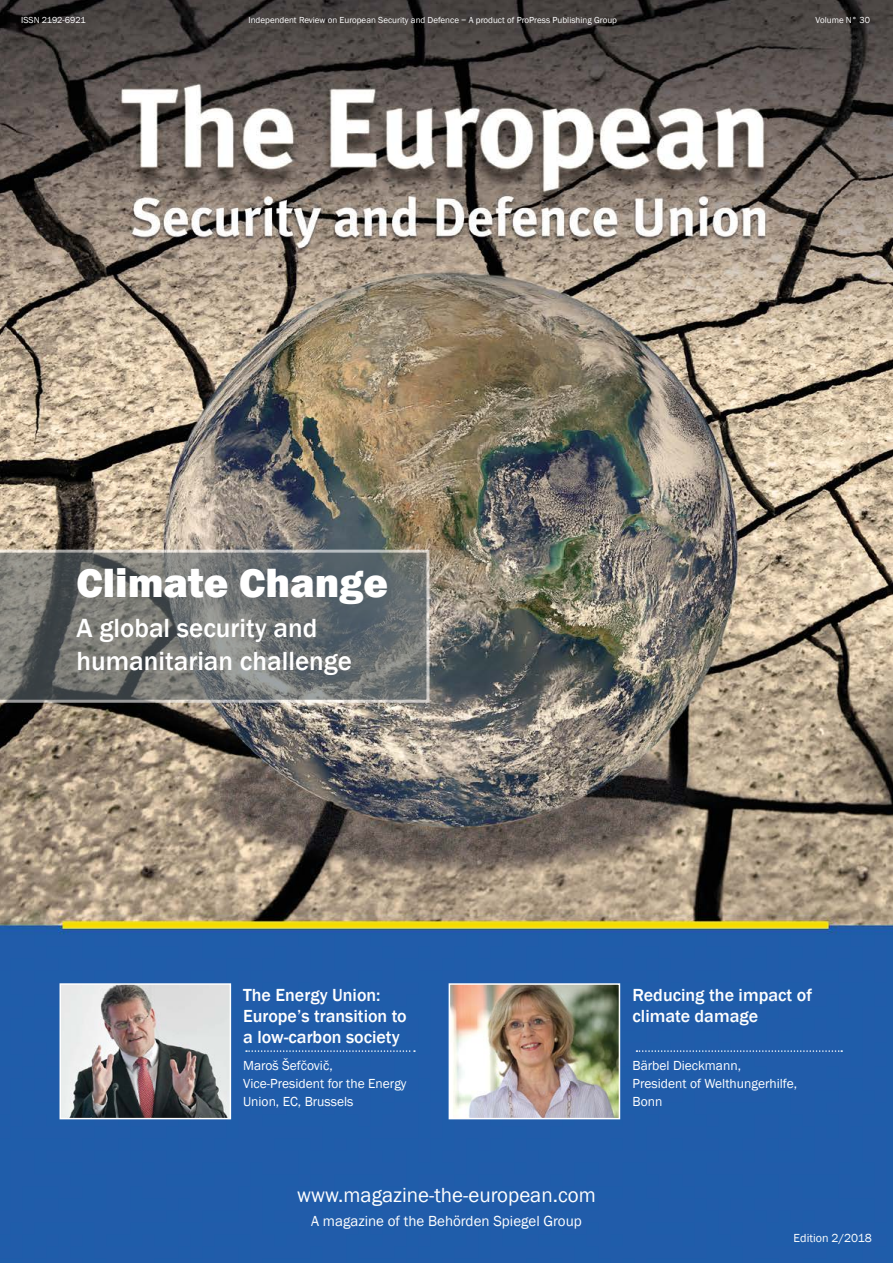
<style>
.page{position:relative;width:893px;height:1263px;background:#fff}
.page>*{position:absolute;margin:0;border:0;box-sizing:border-box;transform-origin:0 0}
.t1{font:800 42px "Franklin Gothic";color:#fff}
.t2{font:500 27px/33px "Franklin Gothic";color:#fff}
.t3{font:21px "Franklin Gothic";color:#fff}
.t4{font:500 18px/21px "Franklin Gothic";color:#fff}
.t5{font:15px "Franklin Gothic";color:#fff}
.t6{font:13.5px/18px "Franklin Gothic";color:#fff}
.t7{font:12px "Franklin Gothic";color:#fff}
.t8{font:9px "Franklin Gothic";color:#fff}
</style>
<div class="page">
<img style="left:0;top:0;width:893px;height:1263px">
<img style="left:63px;top:986px;width:165px;height:130px">
<div style="left:60px;top:983px;width:171px;height:136px;border:2px solid #fff"></div>
<img style="left:452px;top:986px;width:165px;height:130px">
<div style="left:449px;top:983px;width:171px;height:136px;border:2px solid #fff"></div>
<svg style="left:636px;top:1050px;width:206px;height:2px"></svg>
<svg style="left:246px;top:1050px;width:169px;height:2px"></svg>
<svg style="left:0;top:550px;width:429px;height:153px;background:#717474"></svg>
<p class="t8" style="left:21px;top:15px;width:66px">ISSN 2192-6921</p>
<p class="t8" style="left:249px;top:15px;width:370px">Independent Review on European Security and Defence − A product of ProPress Publishing Group</p>
<p class="t8" style="left:816px;top:15px;width:56px">Volume N° 30</p>
<h1 class="t1" style="left:77px;top:556px;width:313px">Climate Change</h1>
<h2 class="t2" style="left:77px;top:611px;width:277px">A global security and humanitarian challenge</h2>
<h3 class="t4" style="left:243px;top:985px;width:165px">The Energy Union:<br>Europe’s transition to a low-carbon society</h3>
<p class="t6" style="left:243px;top:1056px;width:165px">Maroš Šefčovič,<br>Vice-President for the Energy<br>Union, EC, Brussels</p>
<h3 class="t3" style="left:297px;top:1181px;width:300px">www.magazine-the-european.com</h3>
<p class="t5" style="left:311px;top:1211px;width:272px">A magazine of the Behörden Spiegel Group</p>
<h3 class="t4" style="left:632px;top:985px;width:181px">Reducing the impact of climate damage</h3>
<p class="t6" style="left:632px;top:1056px;width:166px">Bärbel Dieckmann,<br>President of Welthungerhilfe,<br>Bonn</p>
<p class="t7" style="left:794px;top:1230px;width:80px">Edition 2/2018</p>
</div>
